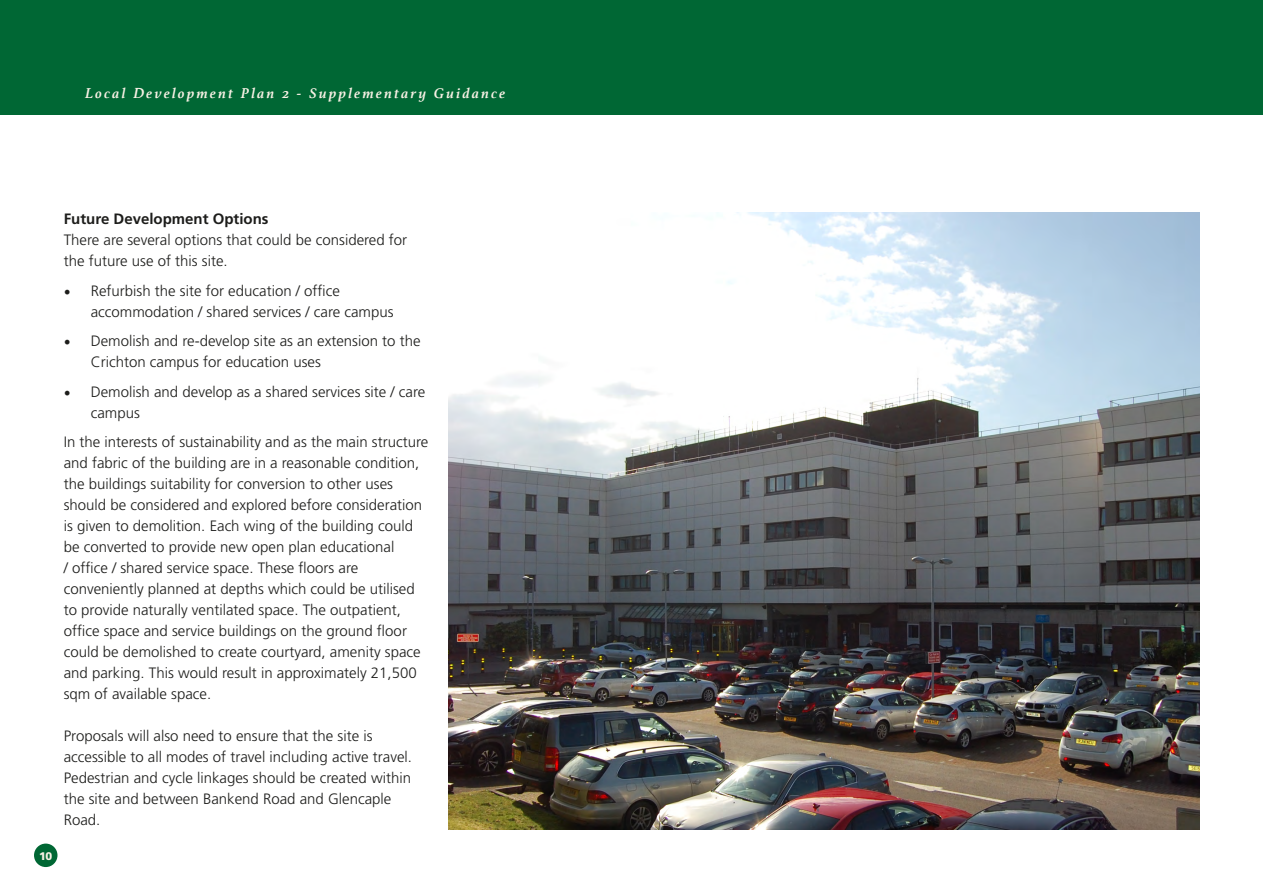
<style>
.page{position:relative;width:1263px;height:893px;background:#fff}
.page>*{position:absolute;margin:0;border:0;box-sizing:border-box;transform-origin:0 0}
.t1{font:300 15px/21px "Frutiger";color:#1d1d1b}
.t2{font:italic 700 15px "Athelas";letter-spacing:.15em;color:#f8f1e5}
.t3{font:700 15px "Frutiger";color:#1d1d1b}
.t4{font:900 11.1px "Frutiger";color:#f8f1e5}
.s1{font-family:"Minion Pro";font-weight:400;font-size:18px}
</style>
<div class="page">
<div style="left:0;top:0;width:1263px;height:115px;background:#006734"></div>
<div style="left:34px;top:844px;width:23px;height:23px;background:#006734;border-radius:50%"></div>
<img style="left:448px;top:213px;width:751px;height:616px">
<p class="t2" style="left:85px;top:81px;width:422px">Local Development Plan 2 - Supplementary Guidance</p>
<p class="t4" style="left:39px;top:849px;width:15px">10</p>
<p class="t3" style="left:64px;top:210px;width:206px">Future Development Options</p>
<p class="t1" style="left:64px;top:230px;width:345px">There are several options that could be considered for the future use of this site.</p>
<p class="t1" style="left:91px;top:280px;width:304px;text-indent:-27px"><span class="s1">•</span> Refurbish the site for education / office accommodation / shared services / care campus</p>
<p class="t1" style="left:91px;top:331px;width:331px;text-indent:-27px"><span class="s1">•</span> Demolish and re-develop site as an extension to the<br>Crichton campus for education uses</p>
<p class="t1" style="left:91px;top:381px;width:336px;text-indent:-27px"><span class="s1">•</span> Demolish and develop as a shared services site / care campus</p>
<p class="t1" style="left:64px;top:432px;width:366px">In the interests of sustainability and as the main structure and fabric of the building are in a reasonable condition, the buildings suitability for conversion to other uses should be considered and explored before consideration is given to demolition. Each wing of the building could be converted to provide new open plan educational<br>/ office / shared service space. These floors are conveniently planned at depths which could be utilised to provide naturally ventilated space. The outpatient, office space and service buildings on the ground floor could be demolished to create courtyard, amenity space and parking. This would result in approximately 21,500 sqm of available space.</p>
<p class="t1" style="left:64px;top:726px;width:350px">Proposals will also need to ensure that the site is accessible to all modes of travel including active travel.<br>Pedestrian and cycle linkages should be created within the site and between Bankend Road and Glencaple Road.</p>
</div>
